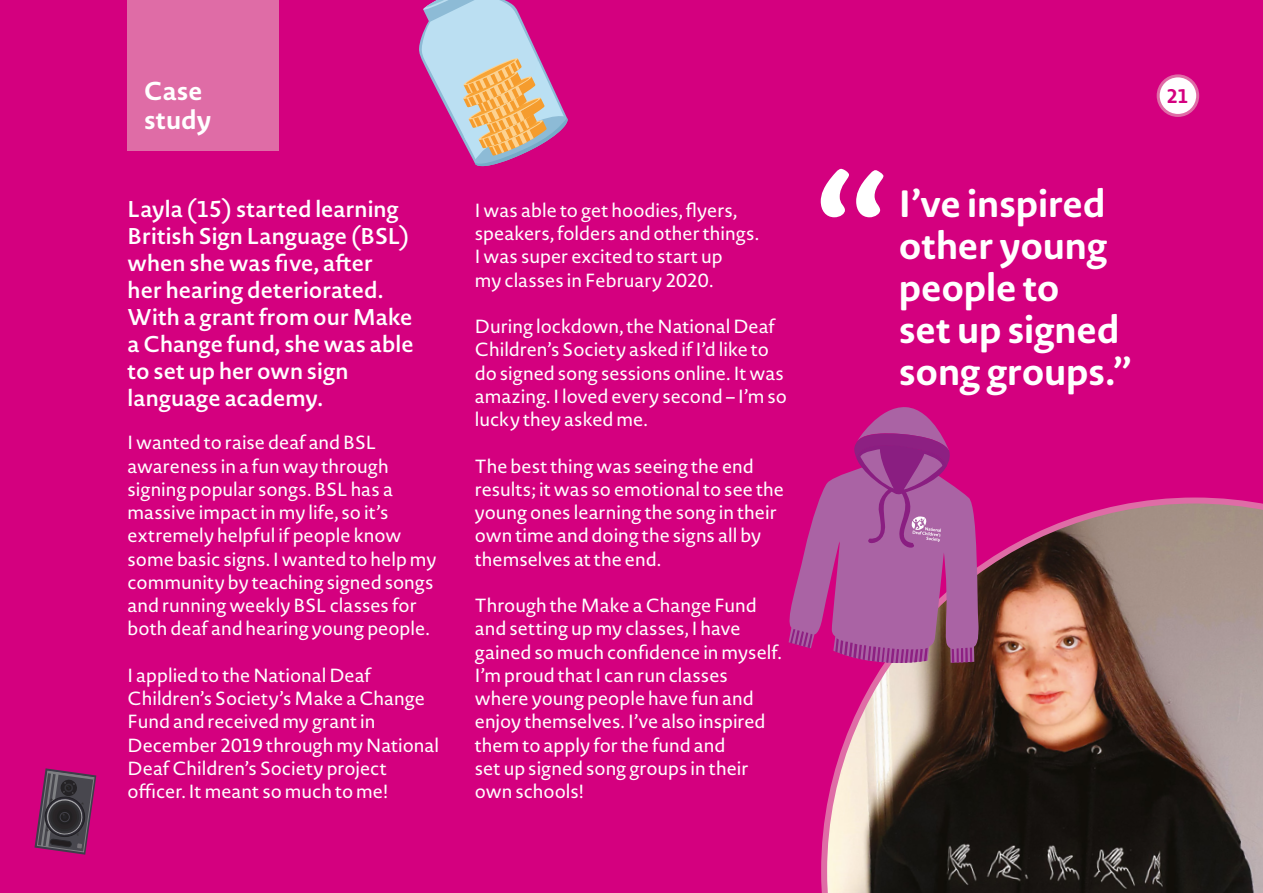
<style>
.page{position:relative;width:1263px;height:893px;background:#d4007f}
.page>*{position:absolute;margin:0;border:0;box-sizing:border-box;transform-origin:0 0}
.t1{font:700 149.55px "Novel Sans Rd Pro";color:#fff}
.t2{font:700 37.5px/42px "Novel Sans Rd Pro";letter-spacing:-.01em;color:#fff}
.t3{font:700 25.5px/28.5px "Novel Sans Pro";color:#fff}
.t4{font:600 22.5px/27px "Novel Sans Pro";color:#fff}
.t5{font:700 19.5px "Novel Sans Rd Pro";color:#d4007f}
.t6{font:18.75px/23.2px "Novel Sans Pro";color:#fff}
</style>
<div class="page">
<svg style="left:821px;top:497px;width:442px;height:396px;background:#785858"></svg>
<div style="left:1158px;top:76px;width:40px;height:39px;background:#fff;border-radius:50%"></div>
<div style="left:1157px;top:74px;width:42px;height:43px;border:3px solid #df6ca6;border-radius:50%"></div>
<div style="left:128px;top:0;width:151px;height:150px;background:#df6ca6"></div>
<svg style="left:419px;top:0;width:149px;height:167px"></svg>
<svg style="left:788px;top:407px;width:192px;height:263px"></svg>
<svg style="left:34px;top:768px;width:62px;height:87px"></svg>
<h3 class="t3" style="left:144px;top:76px;width:69px">Case study</h3>
<p class="t4" style="left:128px;top:195px;width:288px">Layla (15) started learning<br>British Sign Language (BSL) when she was five, after<br>her hearing deteriorated.<br>With a grant from our Make a Change fund, she was able to set up her own sign language academy.</p>
<p class="t6" style="left:128px;top:431px;width:310px">I wanted to raise deaf and BSL awareness in a fun way through signing popular songs. BSL has a massive impact in my life, so it’s extremely helpful if people know some basic signs. I wanted to help my community by teaching signed songs and running weekly BSL classes for both deaf and hearing young people.</p>
<p class="t6" style="left:128px;top:663px;width:313px">I applied to the National Deaf<br>Children’s Society’s Make a Change<br>Fund and received my grant in<br>December 2019 through my National<br>Deaf Children’s Society project officer. It meant so much to me!</p>
<p class="t6" style="left:475px;top:198px;width:286px">I was able to get hoodies, flyers, speakers, folders and other things.<br>I was super excited to start up<br>my classes in February 2020.</p>
<p class="t6" style="left:475px;top:314px;width:314px">During lockdown, the National Deaf Children’s Society asked if I’d like to do signed song sessions online. It was amazing. I loved every second – I’m so lucky they asked me.</p>
<p class="t6" style="left:475px;top:454px;width:311px">The best thing was seeing the end results; it was so emotional to see the young ones learning the song in their own time and doing the signs all by themselves at the end.</p>
<p class="t6" style="left:475px;top:593px;width:308px">Through the Make a Change Fund and setting up my classes, I have gained so much confidence in myself.<br>I’m proud that I can run classes where young people have fun and enjoy themselves. I’ve also inspired them to apply for the fund and<br>set up signed song groups in their own schools!</p>
<h1 class="t1" style="left:815px;top:126px;width:74px">“</h1>
<h2 class="t2" style="left:899px;top:182px;width:234px">I’ve inspired other young people to<br>set up signed song groups.”</h2>
<p class="t5" style="left:1166px;top:82px;width:24px">21</p>
</div>
